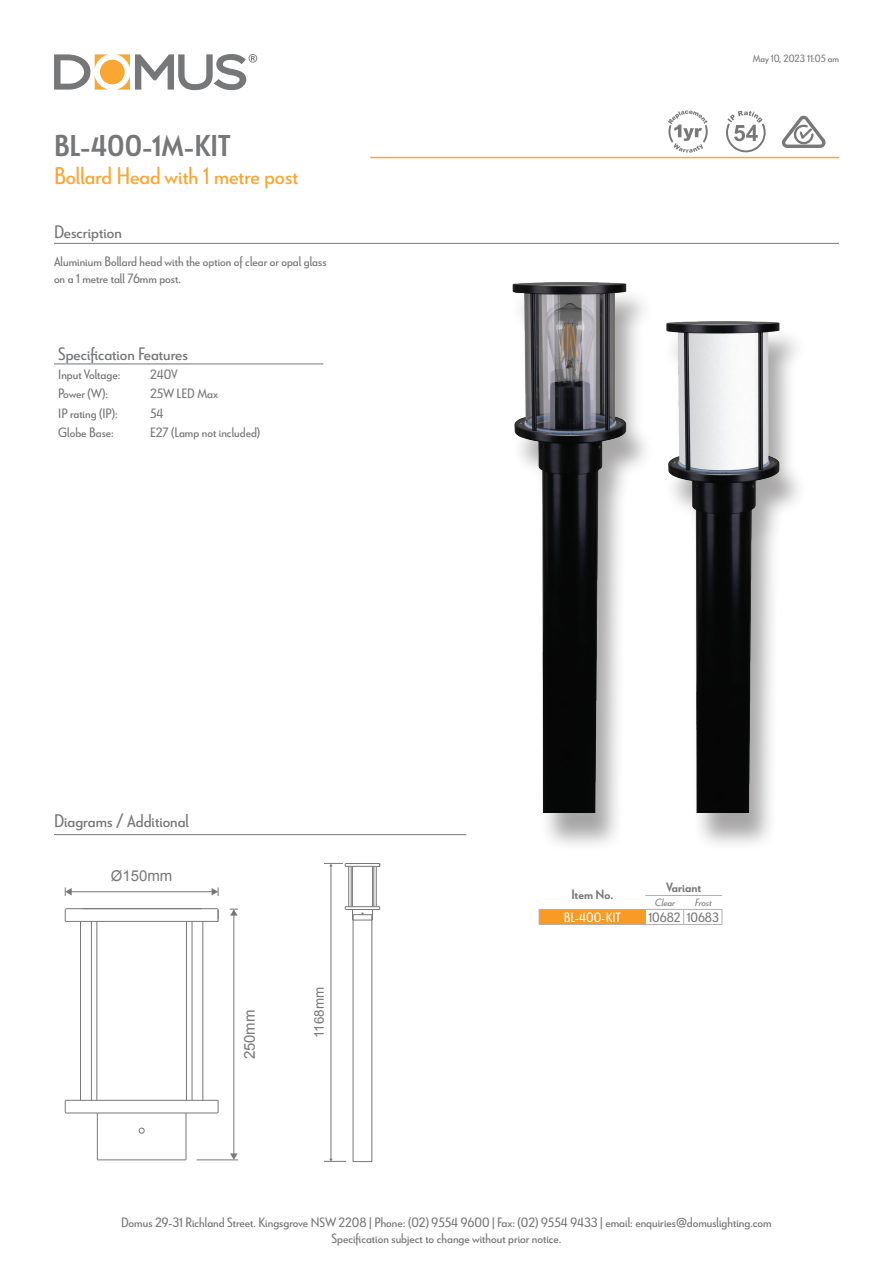
<style>
.page{position:relative;width:893px;height:1263px;background:#fff}
.page>*{position:absolute;margin:0;border:0;box-sizing:border-box;transform-origin:0 0}
.t1{font:700 30px "Le Havre";color:#767779}
.t2{font:24px "Le Havre";color:#faa633}
.t3{font:18px "Le Havre";color:#767779}
.t4{font:15px "Arial";color:#787779}
.t5{font:13.5px/16.2px "Le Havre";color:#767779;text-align:center}
.t6{font:700 13.5px "Le Havre";color:#767779}
.t7{font:13.5px "Le Havre";color:#fff}
.t8{font:13.35px "Arial";color:#787779}
.t9{font:10.5px "Le Havre";color:#767779}
.t10{font:italic 10.5px "Le Havre";color:#767779}
</style>
<div class="page">
<svg style="left:54px;top:54px;width:55px;height:36px"></svg>
<svg style="left:116px;top:54px;width:141px;height:36px"></svg>
<div style="left:100px;top:60px;width:25px;height:24px;background:#faa633;border-radius:50%"></div>
<hr style="left:370px;top:157px;width:469px;height:1px;background:#faa633">
<div style="left:510px;top:287px;width:145px;height:565px;background:#231f20;opacity:.4"></div>
<img style="left:471px;top:242px;width:197px;height:571px">
<div style="left:663px;top:327px;width:145px;height:525px;background:#231f20;opacity:.4"></div>
<img style="left:624px;top:256px;width:184px;height:557px">
<hr style="left:54px;top:243px;width:785px;height:1px;background:#767779">
<hr style="left:54px;top:834px;width:412px;height:1px;background:#767779">
<svg style="left:726px;top:111px;width:40px;height:41px"></svg>
<svg style="left:668px;top:111px;width:40px;height:42px"></svg>
<hr style="left:54px;top:364px;width:92px;height:1px;background:#767779">
<hr style="left:146px;top:364px;width:177px;height:1px;background:#767779">
<svg style="left:782px;top:115px;width:44px;height:33px"></svg>
<svg style="left:539px;top:909px;width:184px;height:15px"></svg>
<hr style="left:539px;top:924px;width:106px;height:1px;background:#b1afb1">
<hr style="left:645px;top:924px;width:39px;height:1px;background:#b1afb1">
<hr style="left:684px;top:924px;width:38px;height:1px;background:#b1afb1">
<hr style="left:645px;top:909px;width:39px;height:1px;background:#b1afb1">
<hr style="left:684px;top:909px;width:38px;height:1px;background:#b1afb1">
<hr style="left:539px;top:909px;width:106px;height:1px;background:#b1afb1">
<hr style="left:645px;top:895px;width:39px;height:1px;background:#b1afb1">
<hr style="left:684px;top:895px;width:38px;height:1px;background:#b1afb1">
<hr style="left:71px;top:891px;width:142px;height:1px;background:#787779">
<svg style="left:65px;top:887px;width:7px;height:9px"></svg>
<svg style="left:212px;top:887px;width:7px;height:9px"></svg>
<hr style="left:80px;top:921px;width:1px;height:179px;background:#787779">
<hr style="left:91px;top:921px;width:1px;height:179px;background:#787779">
<hr style="left:96px;top:921px;width:1px;height:179px;background:#787779">
<hr style="left:186px;top:921px;width:1px;height:179px;background:#787779">
<hr style="left:192px;top:921px;width:1px;height:179px;background:#787779">
<hr style="left:202px;top:921px;width:1px;height:179px;background:#787779">
<hr style="left:66px;top:1112px;width:151px;height:1px;background:#787779">
<hr style="left:65px;top:1100px;width:153px;height:1px;background:#787779">
<hr style="left:97px;top:1159px;width:89px;height:1px;background:#787779">
<svg style="left:216px;top:1100px;width:3px;height:14px"></svg>
<svg style="left:64px;top:1100px;width:3px;height:14px"></svg>
<svg style="left:64px;top:908px;width:155px;height:14px"></svg>
<hr style="left:186px;top:1113px;width:1px;height:47px;background:#787779">
<hr style="left:97px;top:1113px;width:1px;height:47px;background:#787779">
<svg style="left:138px;top:1127px;width:7px;height:7px"></svg>
<hr style="left:197px;top:1159px;width:41px;height:1px;background:#787779">
<hr style="left:233px;top:914px;width:1px;height:240px;background:#787779">
<svg style="left:230px;top:1153px;width:8px;height:7px"></svg>
<svg style="left:230px;top:909px;width:8px;height:7px"></svg>
<hr style="left:348px;top:866px;width:1px;height:41px;background:#787779">
<hr style="left:351px;top:866px;width:1px;height:41px;background:#787779">
<hr style="left:352px;top:866px;width:1px;height:41px;background:#787779">
<hr style="left:372px;top:866px;width:1px;height:41px;background:#787779">
<hr style="left:374px;top:866px;width:1px;height:41px;background:#787779">
<hr style="left:376px;top:866px;width:1px;height:41px;background:#787779">
<hr style="left:345px;top:909px;width:34px;height:1px;background:#787779">
<hr style="left:345px;top:906px;width:35px;height:1px;background:#787779">
<svg style="left:352px;top:910px;width:21px;height:11px"></svg>
<div style="left:353px;top:914px;width:19px;height:248px;border:1px solid #787779"></div>
<hr style="left:331px;top:866px;width:1px;height:293px;background:#787779">
<svg style="left:324px;top:863px;width:56px;height:4px"></svg>
<svg style="left:324px;top:1159px;width:22px;height:3px"></svg>
<h1 class="t1" style="left:54px;top:127px;width:178px">BL-400-1M-KIT</h1>
<h2 class="t2" style="left:54px;top:162px;width:246px">Bollard Head with 1 metre post</h2>
<h3 class="t3" style="left:54px;top:221px;width:69px">Description</h3>
<p class="t5" style="left:54px;top:253px;width:274px;text-align:left">Aluminium Bollard head with the option of clear or opal glass on a 1 metre tall 76mm post.</p>
<h3 class="t3" style="left:58px;top:343px;width:131px">Specification Features</h3>
<p class="t5" style="left:58px;top:366px;width:64px">Input Voltage:</p>
<p class="t5" style="left:150px;top:366px;width:29px">240V</p>
<p class="t5" style="left:58px;top:385px;width:51px">Power (W):</p>
<p class="t5" style="left:150px;top:385px;width:70px">25W LED Max</p>
<p class="t5" style="left:58px;top:404px;width:61px">IP rating (IP):</p>
<p class="t5" style="left:150px;top:404px;width:15px">54</p>
<p class="t5" style="left:58px;top:424px;width:57px">Globe Base:</p>
<p class="t5" style="left:150px;top:424px;width:112px">E27 (Lamp not included)</p>
<h3 class="t3" style="left:54px;top:810px;width:136px">Diagrams / Additional</h3>
<p class="t4" style="left:111px;top:866px;width:63px">Ø150mm</p>
<p class="t4" style="left:240px;top:1059px;width:51px;rotate:-90deg">250mm</p>
<p class="t8" style="left:311px;top:1038px;width:52px;rotate:-90deg">1168mm</p>
<p class="t9" style="left:753px;top:53px;width:88px">May 10, 2023 11:05 am</p>
<p class="t6" style="left:571px;top:886px;width:43px">Item No.</p>
<p class="t6" style="left:666px;top:879px;width:36px">Variant</p>
<p class="t10" style="left:655px;top:896px;width:22px">Clear</p>
<p class="t10" style="left:694px;top:896px;width:18px">Frost</p>
<p class="t7" style="left:564px;top:910px;width:59px">BL-400-KIT</p>
<p class="t5" style="left:648px;top:909px;width:72px">10682 10683</p>
<p class="t5" style="left:121px;top:1214px;width:652px">Domus 29-31 Richland Street. Kingsgrove NSW 2208 | Phone: (02) 9554 9600 | Fax: (02) 9554 9433 | email: enquiries@domuslighting.com<br>Specification subject to change without prior notice.</p>
</div>
